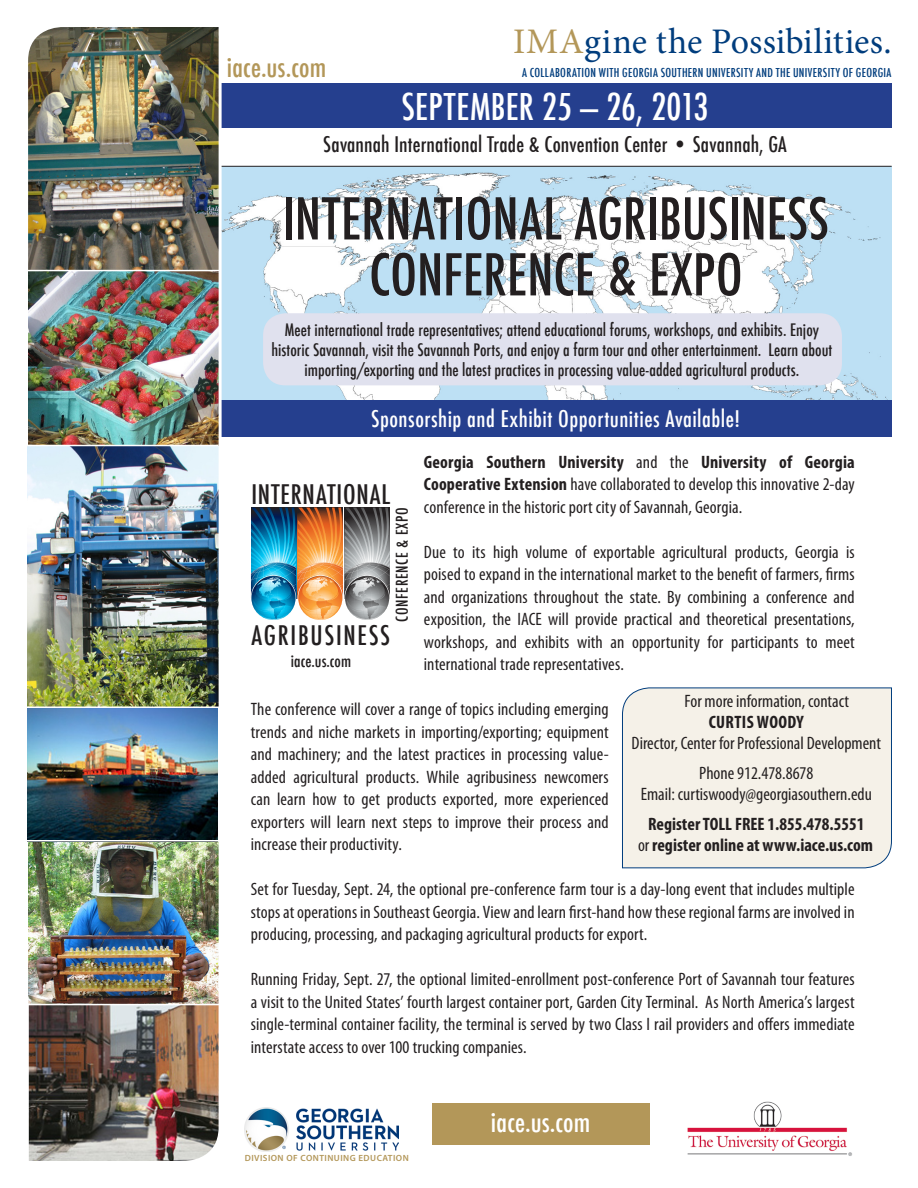
<style>
.page{position:relative;width:918px;height:1188px;background:#fff}
.page>*{position:absolute;margin:0;border:0;box-sizing:border-box;transform-origin:0 0}
.t1{font:500 condensed 55.95px "Futura";color:#231f20}
.t2{font:36px "Minion Pro";letter-spacing:.01em;color:#013d7d}
.t3{font:500 condensed 36px "Futura";letter-spacing:.005em;color:#fff}
.t4{font:500 condensed 27px "Futura";letter-spacing:.005em;color:#fff}
.t5{font:500 condensed 27px "Futura";letter-spacing:.005em;color:#b39759}
.t6{font:500 condensed 26.25px "Futura";letter-spacing:.045em;color:#231f20}
.t7{font:500 condensed 26.25px "Futura";letter-spacing:.065em;color:#231f20}
.t8{font:500 condensed 22.35px "Futura";letter-spacing:.02em;color:#fff}
.t9{font:500 condensed 21px "Futura";letter-spacing:.01em;color:#231f20}
.t10{font:condensed 18px/22.5px "Myriad Pro";letter-spacing:.005em;color:#231f20;text-align:justify}
.t11{font:700 condensed 18px "Myriad Pro";color:#231f20}
.t12{font:700 condensed 18px "Myriad Pro";letter-spacing:.02em;color:#231f20}
.t13{font:500 condensed 16.8px/20.1px "Futura";color:#231f20;text-align:center}
.t14{font:500 condensed 16.5px "Futura";color:#231f20}
.t15{font:500 condensed 15.75px "Futura";letter-spacing:.04em;color:#231f20}
.t16{font:500 condensed 12px "Futura";letter-spacing:.025em;color:#013d7d}
.t17{font:600 9px "Myriad Pro";letter-spacing:.05em;color:#b39759}
.s1{color:#b39759}
.s2{font-weight:700}
.s3{font-weight:400}
</style>
<div class="page">
<img style="left:222px;top:167px;width:670px;height:233px">
<div style="left:219px;top:83px;width:673px;height:44px;background:#253f8e"></div>
<div style="left:432px;top:1103px;width:217px;height:41px;background:#b39759"></div>
<div style="left:220px;top:400px;width:672px;height:37px;background:#253f8e"></div>
<div style="left:263px;top:313px;width:579px;height:72px;background:#e0e1ee;border-radius:22px"></div>
<hr style="left:220px;top:166px;width:672px;height:1px;background:#231f20">
<img style="left:245px;top:1107px;width:153px;height:45px">
<img style="left:687px;top:1101px;width:165px;height:55px">
<img style="left:251px;top:508px;width:139px;height:112px">
<img style="left:28px;top:27px;width:191px;height:243px">
<img style="left:27px;top:271px;width:192px;height:569px">
<img style="left:29px;top:842px;width:190px;height:319px">
<hr style="left:219px;top:15px;width:3px;height:1162px;background:#fff">
<div style="left:622px;top:688px;width:270px;height:180px;background:#f5f1e8"></div>
<hr style="left:16px;top:445px;width:203px;height:1px;background:#fff">
<hr style="left:21px;top:706px;width:203px;height:2px;background:#fff">
<hr style="left:16px;top:1004px;width:204px;height:1px;background:#fff">
<p class="t5" style="left:227px;top:50px;width:101px">iace.us.com</p>
<p class="t2" style="left:513px;top:17px;width:380px"><span class="s1">IMA</span>gine the Possibilities.</p>
<p class="t16" style="left:522px;top:65px;width:371px">A COLLABORATION WITH GEORGIA SOUTHERN UNIVERSITY AND THE UNIVERSITY OF GEORGIA</p>
<p class="t3" style="left:402px;top:83px;width:308px">SEPTEMBER 25 — 26, 2013</p>
<p class="t9" style="left:323px;top:130px;width:465px">Savannah International Trade &amp; Convention Center • Savannah, GA</p>
<p class="t1" style="left:283px;top:183px;width:548px">INTERNATIONAL AGRIBUSINESS</p>
<p class="t1" style="left:369px;top:239px;width:375px">CONFERENCE &amp; EXPO</p>
<p class="t13" style="left:271px;top:319px;width:562px">Meet international trade representatives; attend educational forums, workshops, and exhibits. Enjoy historic Savannah, visit the Savannah Ports, and enjoy a farm tour and other entertainment. Learn about importing/exporting and the latest practices in processing value-added agricultural products.</p>
<p class="t8" style="left:371px;top:405px;width:371px">Sponsorship and Exhibit Opportunities Available!</p>
<p class="t10" style="left:424px;top:450px;width:432px"><span class="s2">Georgia Southern University</span> and the <span class="s2">University of Georgia Cooperative Extension</span> have collaborated to develop this innovative 2-day conference in the historic port city of Savannah, Georgia.</p>
<p class="t10" style="left:424px;top:540px;width:432px">Due to its high volume of exportable agricultural products, Georgia is poised to expand in the international market to the benefit of farmers, firms and organizations throughout the state. By combining a conference and exposition, the IACE will provide practical and theoretical presentations, workshops, and exhibits with an opportunity for participants to meet international trade representatives.</p>
<p class="t10" style="left:251px;top:698px;width:359px">The conference will cover a range of topics including emerging trends and niche markets in importing/exporting; equipment and machinery; and the latest practices in processing value&shy;added agricultural products. While agribusiness newcomers can learn how to get products exported, more experienced exporters will learn next steps to improve their process and increase their productivity.</p>
<p class="t10" style="left:251px;top:878px;width:605px">Set for Tuesday, Sept. 24, the optional pre-conference farm tour is a day-long event that includes multiple stops at operations in Southeast Georgia. View and learn first-hand how these regional farms are involved in producing, processing, and packaging agricultural products for export.</p>
<p class="t10" style="left:251px;top:968px;width:605px">Running Friday, Sept. 27, the optional limited-enrollment post-conference Port of Savannah tour features a visit to the United States’ fourth largest container port, Garden City Terminal. As North America’s largest single-terminal container facility, the terminal is served by two Class I rail providers and offers immediate interstate access to over 100 trucking companies.</p>
<p class="t6" style="left:251px;top:477px;width:140px">INTERNATIONAL</p>
<p class="t15" style="left:392px;top:622px;width:115px;rotate:-90deg">CONFERENCE &amp; EXPO</p>
<p class="t7" style="left:251px;top:619px;width:140px">AGRIBUSINESS</p>
<p class="t14" style="left:291px;top:650px;width:62px">iace.us.com</p>
<p class="t10" style="left:685px;top:690px;width:166px">For more information, contact</p>
<p class="t12" style="left:709px;top:711px;width:97px">CURTIS WOODY</p>
<p class="t10" style="left:632px;top:732px;width:251px">Director, Center for Professional Development</p>
<p class="t10" style="left:699px;top:762px;width:116px">Phone 912.478.8678</p>
<p class="t10" style="left:641px;top:783px;width:233px">Email: curtiswoody@georgiasouthern.edu</p>
<p class="t11" style="left:648px;top:813px;width:218px">Register TOLL FREE 1.855.478.5551</p>
<p class="t11" style="left:638px;top:834px;width:237px"><span class="s3">or</span> register online at www.iace.us.com</p>
<p class="t17" style="left:245px;top:1152px;width:165px">DIVISION OF CONTINUING EDUCATION</p>
<p class="t4" style="left:491px;top:1105px;width:101px">iace.us.com</p>
</div>
